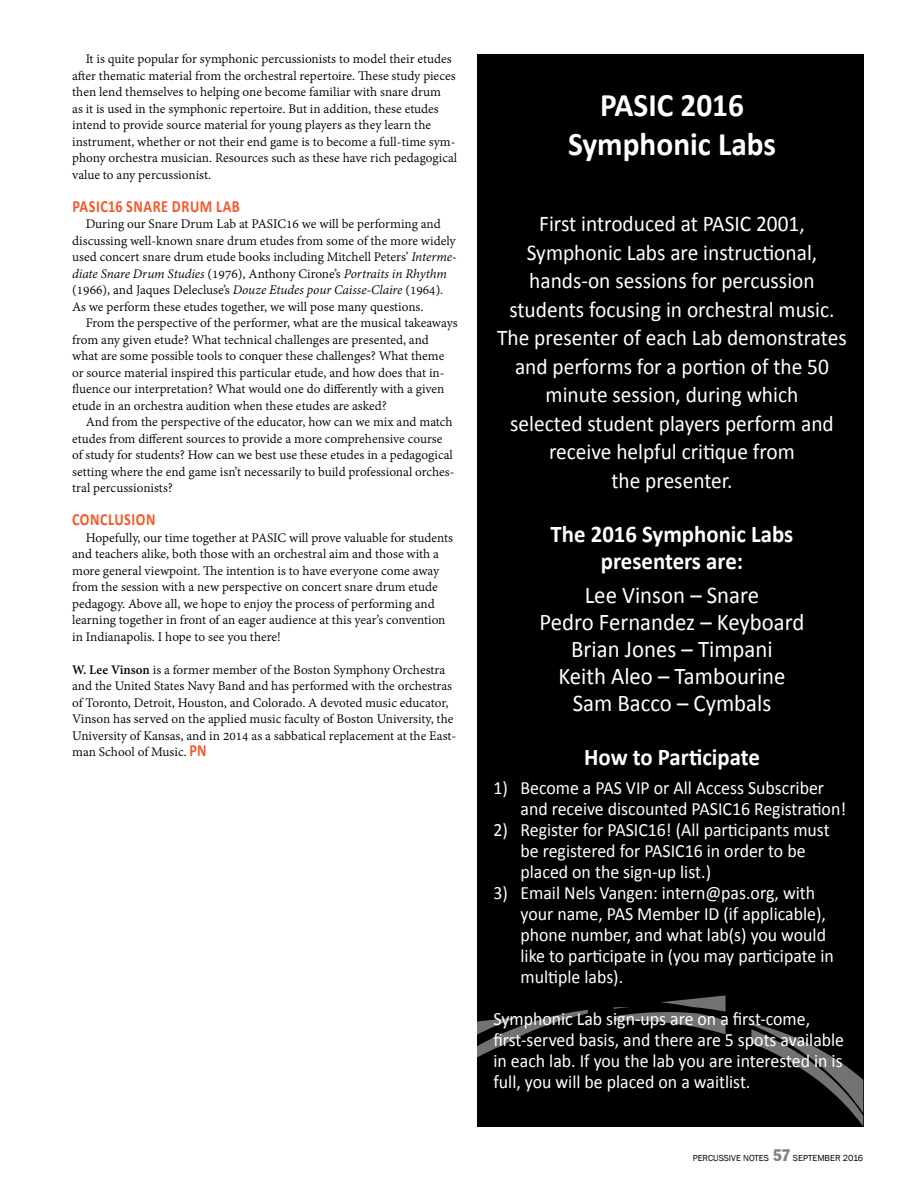
<style>
.page{position:relative;width:918px;height:1188px;background:#fff}
.page>*{position:absolute;margin:0;border:0;box-sizing:border-box;transform-origin:0 0}
.t1{font:700 33px/39.6px "Calibri";color:#fff;text-align:center;scale:.95 1}
.t2{font:24px/27px "Calibri";color:#fff;text-align:center;scale:.95 1}
.t3{font:700 24px/27px "Calibri";color:#fff;text-align:center;scale:.95 1}
.t4{font:22.5px/28.5px "Calibri";color:#fff;text-align:center;scale:.95 1}
.t5{font:18.75px/21px "Calibri";color:#fff;scale:.95 1}
.t6{font:700 17.1px "Calibri";letter-spacing:.04em;color:#f15a2a;scale:.83 1}
.t7{font:14.25px/16.5px "Adobe Devanagari";color:#000}
.t8{font:9px "Franklin Gothic";color:#000}
.s1{font-style:italic}
.s2{font-weight:700}
.s3{font-family:"Calibri";font-weight:700;font-size:17.1px;color:#f15a2a}
.s4{font-stretch:condensed;font-size:16.5px;color:#808285}
</style>
<div class="page">
<div style="left:477px;top:54px;width:387px;height:1073px;background:#000"></div>
<svg style="left:477px;top:1010px;width:111px;height:48px"></svg>
<svg style="left:614px;top:995px;width:112px;height:39px"></svg>
<svg style="left:751px;top:1023px;width:112px;height:103px"></svg>
<p class="t7" style="left:72px;top:52px;width:387px;text-indent:13px">It is quite popular for symphonic percussionists to model their etudes after thematic material from the orchestral repertoire. These study pieces then lend themselves to helping one become familiar with snare drum<br>as it is used in the symphonic repertoire. But in addition, these etudes intend to provide source material for young players as they learn the instrument, whether or not their end game is to become a full-time sym&shy;phony orchestra musician. Resources such as these have rich pedagogical value to any percussionist.</p>
<p class="t6" style="left:72px;top:195px;width:203px">PASIC16 SNARE DRUM LAB</p>
<p class="t7" style="left:72px;top:217px;width:386px;text-indent:13px">During our Snare Drum Lab at PASIC16 we will be performing and discussing well-known snare drum etudes from some of the more widely used concert snare drum etude books including Mitchell Peters’ <span class="s1">Interme&shy;diate Snare Drum Studies</span> (1976), Anthony Cirone’s <span class="s1">Portraits in Rhythm </span>(1966), and Jaques Delecluse’s <span class="s1">Douze Etudes pour Caisse-Claire</span> (1964)<span class="s1">.<br></span>As we perform these etudes together, we will pose many questions.</p>
<p class="t7" style="left:72px;top:316px;width:387px;text-indent:13px">From the perspective of the performer, what are the musical takeaways from any given etude? What technical challenges are presented, and what are some possible tools to conquer these challenges? What theme or source material inspired this particular etude, and how does that in&shy;fluence our interpretation? What would one do differently with a given etude in an orchestra audition when these etudes are asked?</p>
<p class="t7" style="left:72px;top:415px;width:384px;text-indent:13px">And from the perspective of the educator, how can we mix and match etudes from different sources to provide a more comprehensive course of study for students? How can we best use these etudes in a pedagogical setting where the end game isn’t necessarily to build professional orches&shy;tral percussionists?</p>
<p class="t6" style="left:72px;top:509px;width:102px">CONCLUSION</p>
<p class="t7" style="left:72px;top:530px;width:382px;text-indent:13px">Hopefully, our time together at PASIC will prove valuable for students and teachers alike, both those with an orchestral aim and those with a more general viewpoint. The intention is to have everyone come away from the session with a new perspective on concert snare drum etude pedagogy. Above all, we hope to enjoy the process of performing and learning together in front of an eager audience at this year’s convention in Indianapolis. I hope to see you there!</p>
<p class="t7" style="left:72px;top:662px;width:386px"><span class="s2">W. Lee Vinson</span> is a former member of the Boston Symphony Orchestra and the United States Navy Band and has performed with the orchestras of Toronto, Detroit, Houston, and Colorado. A devoted music educator, Vinson has served on the applied music faculty of Boston University, the University of Kansas, and in 2014 as a sabbatical replacement at the East&shy;man School of Music. <span class="s3">PN</span></p>
<h1 class="t1" style="left:568px;top:85px;width:220px">PASIC 2016<br>Symphonic Labs</h1>
<p class="t4" style="left:497px;top:209px;width:370px">First introduced at PASIC 2001,<br>Symphonic Labs are instructional, hands-on sessions for percussion students focusing in orchestral music.<br>The presenter of each Lab demonstrates and performs for a portion of the 50 minute session, during which<br>selected student players perform and receive helpful critique from<br>the presenter.</p>
<h2 class="t3" style="left:551px;top:520px;width:257px">The 2016 Symphonic Labs presenters are:</h2>
<h2 class="t2" style="left:540px;top:582px;width:280px">Lee Vinson – Snare<br>Pedro Fernandez – Keyboard<br>Brian Jones – Timpani<br>Keith Aleo – Tambourine<br>Sam Bacco – Cymbals</h2>
<h2 class="t3" style="left:584px;top:744px;width:186px">How to Participate</h2>
<h3 class="t5" style="left:521px;top:777px;width:344px;text-indent:-27px">1) Become a PAS VIP or All Access Subscriber and receive discounted PASIC16 Registration!</h3>
<h3 class="t5" style="left:521px;top:819px;width:327px;text-indent:-27px">2) Register for PASIC16! (All participants must be registered for PASIC16 in order to be placed on the sign-up list.)</h3>
<h3 class="t5" style="left:521px;top:882px;width:331px;text-indent:-27px">3) Email Nels Vangen: intern@pas.org, with your name, PAS Member ID (if applicable), phone number, and what lab(s) you would like to participate in (you may participate in multiple labs).</h3>
<h3 class="t5" style="left:494px;top:1008px;width:371px">Symphonic Lab sign-ups are on a first-come, first-served basis, and there are 5 spots available in each lab. If you the lab you are interested in is full, you will be placed on a waitlist.</h3>
<p class="t8" style="left:693px;top:1152px;width:172px">PERCUSSIVE NOTES <span class="s4">57</span> SEPTEMBER 2016</p>
</div>
